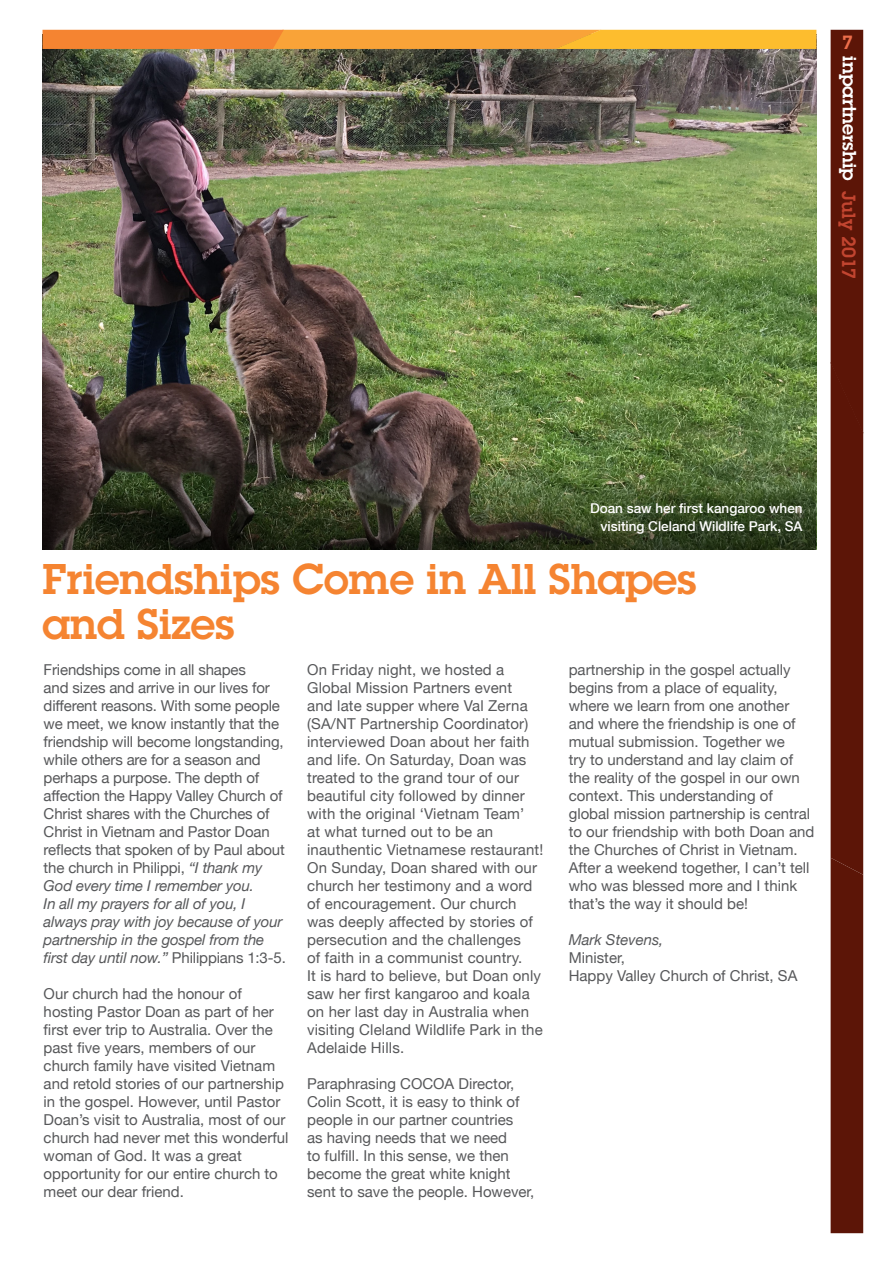
<style>
.page{position:relative;width:893px;height:1263px;background:#fff}
.page>*{position:absolute;margin:0;border:0;box-sizing:border-box;transform-origin:0 0}
.Article_Heading_ICP{font:600 42px/45px "Lubalin Graph";color:#f58431}
.t1{font:600 18.75px "Lubalin Graph";color:#fff}
.t2{font:600 18.75px "Lubalin Graph";color:#c24530}
.t3{font:600 18.75px "Lubalin Graph";color:#ee6e4b}
.Body{font:15px/18px "Helvetica Neue";color:#57585a}
.Caption__white__righ{font:500 13.5px/18px "Helvetica Neue";color:#fff;text-align:right}
.s1{font-style:italic}
</style>
<div class="page">
<div style="left:831px;top:30px;width:32px;height:1203px;background:#5c1507"></div>
<img style="left:43px;top:49px;width:773px;height:407px">
<svg style="left:43px;top:456px;width:773px;height:94px;background:#3a4028"></svg>
<svg style="left:43px;top:30px;width:773px;height:19px;background:#f8a132"></svg>
<p class="t3" style="left:842px;top:30px;width:12px">7</p>
<p class="t1" style="left:862px;top:56px;width:126px;rotate:90deg">inpartnership</p>
<p class="t2" style="left:861px;top:191px;width:90px;rotate:90deg">July 2017</p>
<p class="Caption__white__righ" style="left:590px;top:499px;width:214px">Doan saw her first kangaroo when visiting Cleland Wildlife Park, SA</p>
<p class="Article_Heading_ICP" style="left:43px;top:556px;width:655px">Friendships Come in All Shapes and Sizes</p>
<p class="Body" style="left:44px;top:661px;width:244px">Friendships come in all shapes<br>and sizes and arrive in our lives for different reasons. With some people we meet, we know instantly that the friendship will become longstanding, while others are for a season and perhaps a purpose. The depth of affection the Happy Valley Church of Christ shares with the Churches of Christ in Vietnam and Pastor Doan reflects that spoken of by Paul about the church in Philippi, <span class="s1">“I thank my God every time I remember you.<br>In all my prayers for all of you, I always pray with joy because of your partnership in the gospel from the first day until now.”</span> Philippians 1:3-5.</p>
<p class="Body" style="left:44px;top:985px;width:246px">Our church had the honour of hosting Pastor Doan as part of her first ever trip to Australia. Over the past five years, members of our church family have visited Vietnam and retold stories of our partnership in the gospel. However, until Pastor<br>Doan’s visit to Australia, most of our church had never met this wonderful woman of God. It was a great opportunity for our entire church to meet our dear friend.</p>
<p class="Body" style="left:307px;top:661px;width:238px">On Friday night, we hosted a<br>Global Mission Partners event<br>and late supper where Val Zerna (SA/NT Partnership Coordinator) interviewed Doan about her faith and life. On Saturday, Doan was treated to the grand tour of our beautiful city followed by dinner with the original ‘Vietnam Team’<br>at what turned out to be an inauthentic Vietnamese restaurant!<br>On Sunday, Doan shared with our church her testimony and a word of encouragement. Our church was deeply affected by stories of persecution and the challenges<br>of faith in a communist country.<br>It is hard to believe, but Doan only saw her first kangaroo and koala on her last day in Australia when visiting Cleland Wildlife Park in the<br>Adelaide Hills.</p>
<p class="Body" style="left:307px;top:1075px;width:229px">Paraphrasing COCOA Director,<br>Colin Scott, it is easy to think of people in our partner countries<br>as having needs that we need<br>to fulfill. In this sense, we then become the great white knight sent to save the people. However,</p>
<p class="Body" style="left:569px;top:661px;width:247px">partnership in the gospel actually begins from a place of equality, where we learn from one another and where the friendship is one of mutual submission. Together we<br>try to understand and lay claim of the reality of the gospel in our own context. This understanding of global mission partnership is central to our friendship with both Doan and the Churches of Christ in Vietnam.<br>After a weekend together, I can’t tell who was blessed more and I think that’s the way it should be!</p>
<p class="Body" style="left:569px;top:931px;width:230px"><span class="s1">Mark Stevens,<br></span>Minister,<br>Happy Valley Church of Christ, SA</p>
</div>
